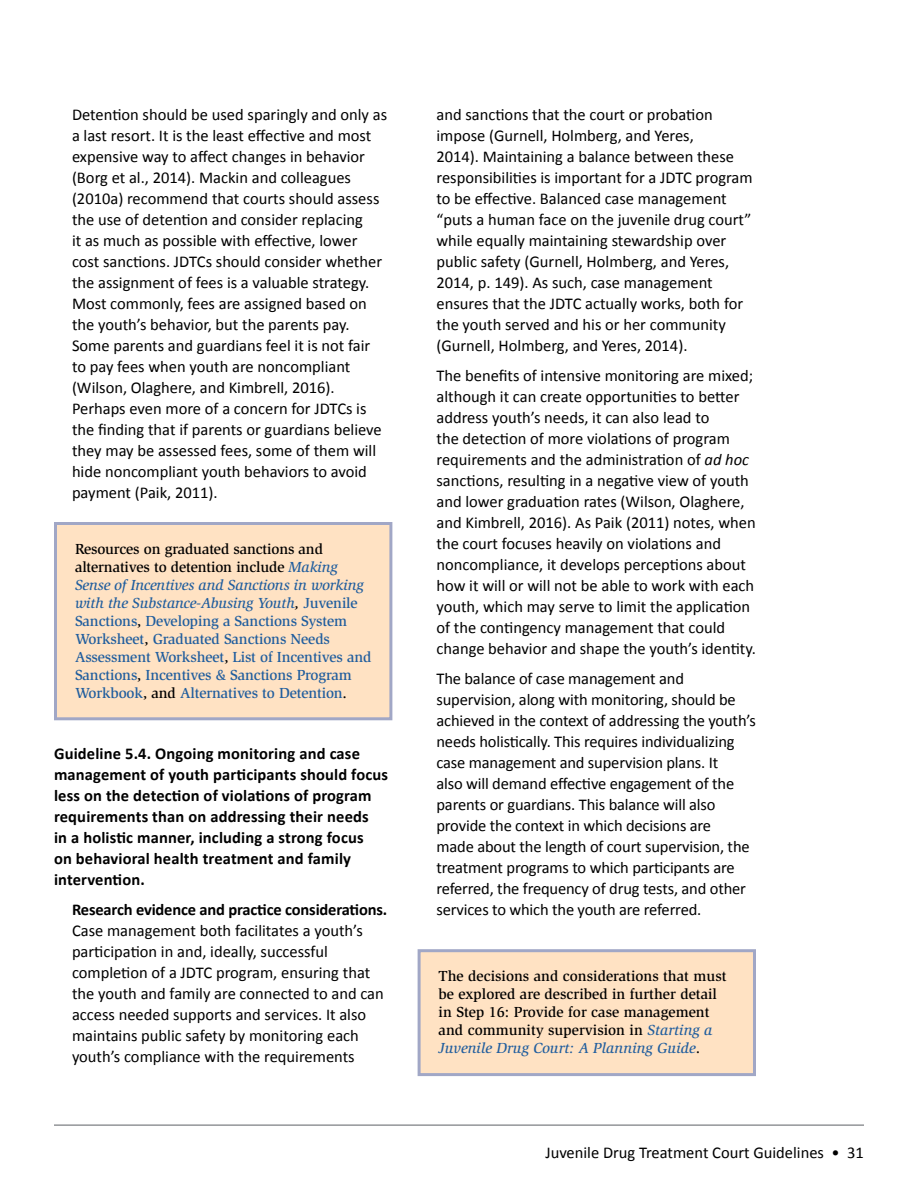
<style>
.page{position:relative;width:918px;height:1188px;background:#fff}
.page>*{position:absolute;margin:0;border:0;box-sizing:border-box;transform-origin:0 0}
.t1{font:16.5px/21px "Calibri";color:#000}
.t2{font:700 16.5px/21px "Calibri";letter-spacing:.01em;color:#000}
.t3{font:500 15px/18px "Slimbach Std";letter-spacing:-.01em;color:#215e9e}
.t4{font:500 15px/18px "Slimbach Std";color:#000}
.s1{color:#000}
.s2{font-style:italic}
.s3{font-style:italic;color:#000}
.s4{font-weight:700}
.s5{font-style:italic;color:#215e9e}
</style>
<div class="page">
<hr style="left:54px;top:1124px;width:810px;height:2px;background:#939598">
<div style="left:56px;top:524px;width:335px;height:195px;background:#ffe2c3"></div>
<div style="left:54px;top:522px;width:338px;height:198px;border:3px solid #a1a7c6"></div>
<div style="left:419px;top:951px;width:335px;height:124px;background:#ffe2c3"></div>
<div style="left:418px;top:949px;width:338px;height:127px;border:3px solid #a1a7c6"></div>
<p class="t1" style="left:72px;top:104px;width:317px">Detention should be used sparingly and only as a last resort. It is the least effective and most expensive way to affect changes in behavior (Borg et al., 2014). Mackin and colleagues (2010a) recommend that courts should assess the use of detention and consider replacing</p>
<p class="t1" style="left:72px;top:230px;width:312px">it as much as possible with effective, lower cost sanctions. JDTCs should consider whether the assignment of fees is a valuable strategy.<br>Most commonly, fees are assigned based on the youth’s behavior, but the parents pay.<br>Some parents and guardians feel it is not fair to pay fees when youth are noncompliant (Wilson, Olaghere, and Kimbrell, 2016).<br>Perhaps even more of a concern for JDTCs is the finding that if parents or guardians believe they may be assessed fees, some of them will hide noncompliant youth behaviors to avoid payment (Paik, 2011).</p>
<p class="t3" style="left:75px;top:540px;width:298px"><span class="s1">Resources on graduated sanctions and alternatives to detention include</span> <span class="s2">Making Sense of Incentives and Sanctions in working with the Substance-Abusing Youth</span><span class="s3">,</span> Juvenile Sanctions<span class="s1">,</span> Developing a Sanctions System Worksheet<span class="s1">,</span> Graduated Sanctions Needs Assessment Worksheet<span class="s1">,</span> List of Incentives and Sanctions<span class="s1">,</span> Incentives &amp; Sanctions Program Workbook<span class="s1">, and</span> Alternatives to Detention<span class="s1">.</span></p>
<p class="t2" style="left:54px;top:743px;width:336px">Guideline 5.4. Ongoing monitoring and case management of youth participants should focus less on the detection of violations of program requirements than on addressing their needs</p>
<p class="t2" style="left:54px;top:827px;width:311px">in a holistic manner, including a strong focus on behavioral health treatment and family intervention.</p>
<p class="t1" style="left:72px;top:899px;width:317px"><span class="s4">Research evidence and practice considerations.<br></span>Case management both facilitates a youth’s participation in and, ideally, successful completion of a JDTC program, ensuring that the youth and family are connected to and can access needed supports and services. It also maintains public safety by monitoring each youth’s compliance with the requirements</p>
<p class="t1" style="left:436px;top:104px;width:318px">and sanctions that the court or probation impose (Gurnell, Holmberg, and Yeres,<br>2014). Maintaining a balance between these responsibilities is important for a JDTC program to be effective. Balanced case management “puts a human face on the juvenile drug court” while equally maintaining stewardship over public safety (Gurnell, Holmberg, and Yeres, 2014, p. 149). As such, case management ensures that the JDTC actually works, both for the youth served and his or her community (Gurnell, Holmberg, and Yeres, 2014).</p>
<p class="t1" style="left:436px;top:365px;width:318px">The benefits of intensive monitoring are mixed; although it can create opportunities to better address youth’s needs, it can also lead to</p>
<p class="t1" style="left:436px;top:428px;width:321px">the detection of more violations of program requirements and the administration of <span class="s2">ad hoc </span>sanctions, resulting in a negative view of youth and lower graduation rates (Wilson, Olaghere, and Kimbrell, 2016). As Paik (2011) notes, when the court focuses heavily on violations and noncompliance, it develops perceptions about how it will or will not be able to work with each youth, which may serve to limit the application of the contingency management that could change behavior and shape the youth’s identity.</p>
<p class="t1" style="left:436px;top:668px;width:321px">The balance of case management and supervision, along with monitoring, should be achieved in the context of addressing the youth’s needs holistically. This requires individualizing case management and supervision plans. It</p>
<p class="t1" style="left:436px;top:773px;width:315px">also will demand effective engagement of the parents or guardians. This balance will also provide the context in which decisions are made about the length of court supervision, the treatment programs to which participants are referred, the frequency of drug tests, and other services to which the youth are referred.</p>
<p class="t4" style="left:439px;top:967px;width:289px">The decisions and considerations that must be explored are described in further detail in Step 16: Provide for case management and community supervision in <span class="s5">Starting a Juvenile Drug Court: A Planning Guide</span>.</p>
<p class="t1" style="left:545px;top:1142px;width:320px">Juvenile Drug Treatment Court Guidelines • 31</p>
</div>
